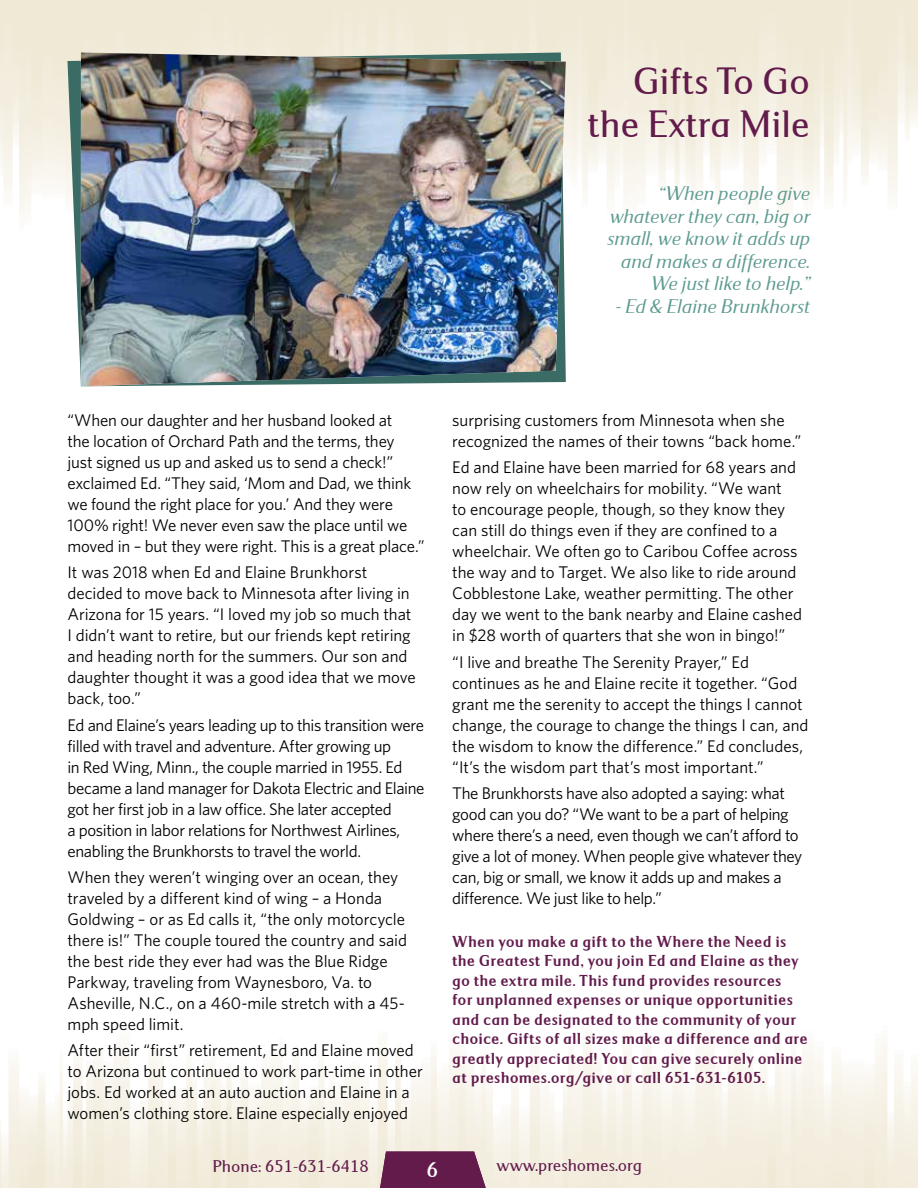
<style>
.page{position:relative;width:918px;height:1188px;background:#fff}
.page>*{position:absolute;margin:0;border:0;box-sizing:border-box;transform-origin:0 0}
.t1{font:500 40.5px/43.5px "Serus";color:#621b4b;text-align:right}
.t2{font:700 22.5px "Serus";color:#fff}
.t3{font:italic 21px/22.5px "Serus";color:#5c9a90;text-align:right}
.t4{font:500 18px "Serus";color:#621b4b}
.t5{font:16.8px/21px "Whitney";letter-spacing:-.005em;color:#000}
.t6{font:900 16.8px/19.5px "Serus";letter-spacing:.01em;color:#621b4b}
.t7{font:16.8px/21px "Whitney";letter-spacing:-.025em;color:#000}
</style>
<div class="page">
<img style="left:0;top:1040px;width:918px;height:148px">
<img style="left:380px;top:1152px;width:106px;height:36px">
<svg style="left:67px;top:52px;width:14px;height:334px"></svg>
<img style="left:81px;top:52px;width:485px;height:334px">
<h1 class="t1" style="left:588px;top:58px;width:224px">Gifts To Go the Extra Mile</h1>
<p class="t3" style="left:607px;top:182px;width:204px">“When people give whatever they can, big or small, we know it adds up and makes a difference.<br>We just like to help.”</p>
<p class="t3" style="left:615px;top:294px;width:196px">- Ed &amp; Elaine Brunkhorst</p>
<p class="t5" style="left:68px;top:409px;width:359px">“When our daughter and her husband looked at<br>the location of Orchard Path and the terms, they<br>just signed us up and asked us to send a check!” exclaimed Ed. “They said, ‘Mom and Dad, we think we found the right place for you.’ And they were 100% right! We never even saw the place until we moved in – but they were right. This is a great place.”</p>
<p class="t5" style="left:68px;top:562px;width:350px">It was 2018 when Ed and Elaine Brunkhorst decided to move back to Minnesota after living in Arizona for 15 years. “I loved my job so much that I didn’t want to retire, but our friends kept retiring and heading north for the summers. Our son and daughter thought it was a good idea that we move back, too.”</p>
<p class="t7" style="left:68px;top:714px;width:359px">Ed and Elaine’s years leading up to this transition were filled with travel and adventure. After growing up<br>in Red Wing, Minn., the couple married in 1955. Ed became a land manager for Dakota Electric and Elaine got her first job in a law office. She later accepted<br>a position in labor relations for Northwest Airlines, enabling the Brunkhorsts to travel the world.</p>
<p class="t5" style="left:68px;top:866px;width:341px">When they weren’t winging over an ocean, they traveled by a different kind of wing – a Honda Goldwing – or as Ed calls it, “the only motorcycle there is!” The couple toured the country and said the best ride they ever had was the Blue Ridge Parkway, traveling from Waynesboro, Va. to Asheville, N.C., on a 460-mile stretch with a 45- mph speed limit.</p>
<p class="t5" style="left:68px;top:1040px;width:357px">After their “first” retirement, Ed and Elaine moved to Arizona but continued to work part-time in other jobs. Ed worked at an auto auction and Elaine in a women’s clothing store. Elaine especially enjoyed</p>
<p class="t5" style="left:452px;top:409px;width:351px">surprising customers from Minnesota when she recognized the names of their towns “back home.”</p>
<p class="t5" style="left:452px;top:457px;width:351px">Ed and Elaine have been married for 68 years and now rely on wheelchairs for mobility. “We want<br>to encourage people, though, so they know they can still do things even if they are confined to a wheelchair. We often go to Caribou Coffee across the way and to Target. We also like to ride around Cobblestone Lake, weather permitting. The other day we went to the bank nearby and Elaine cashed in $28 worth of quarters that she won in bingo!”</p>
<p class="t5" style="left:452px;top:651px;width:358px">“I live and breathe The Serenity Prayer,” Ed continues as he and Elaine recite it together. “God grant me the serenity to accept the things I cannot change, the courage to change the things I can, and the wisdom to know the difference.” Ed concludes, “It’s the wisdom part that’s most important.”</p>
<p class="t5" style="left:452px;top:782px;width:352px">The Brunkhorsts have also adopted a saying: what good can you do? “We want to be a part of helping where there’s a need, even though we can’t afford to give a lot of money. When people give whatever they can, big or small, we know it adds up and makes a difference. We just like to help.”</p>
<p class="t6" style="left:452px;top:931px;width:357px">When you make a gift to the Where the Need is the Greatest Fund, you join Ed and Elaine as they go the extra mile. This fund provides resources<br>for unplanned expenses or unique opportunities and can be designated to the community of your choice. Gifts of all sizes make a difference and are greatly appreciated! You can give securely online at preshomes.org/give or call 651‑631‑6105.</p>
<p class="t4" style="left:212px;top:1156px;width:158px">Phone: 651-631-6418</p>
<p class="t4" style="left:497px;top:1155px;width:147px">www.preshomes.org</p>
<h2 class="t2" style="left:427px;top:1157px;width:13px">6</h2>
</div>
